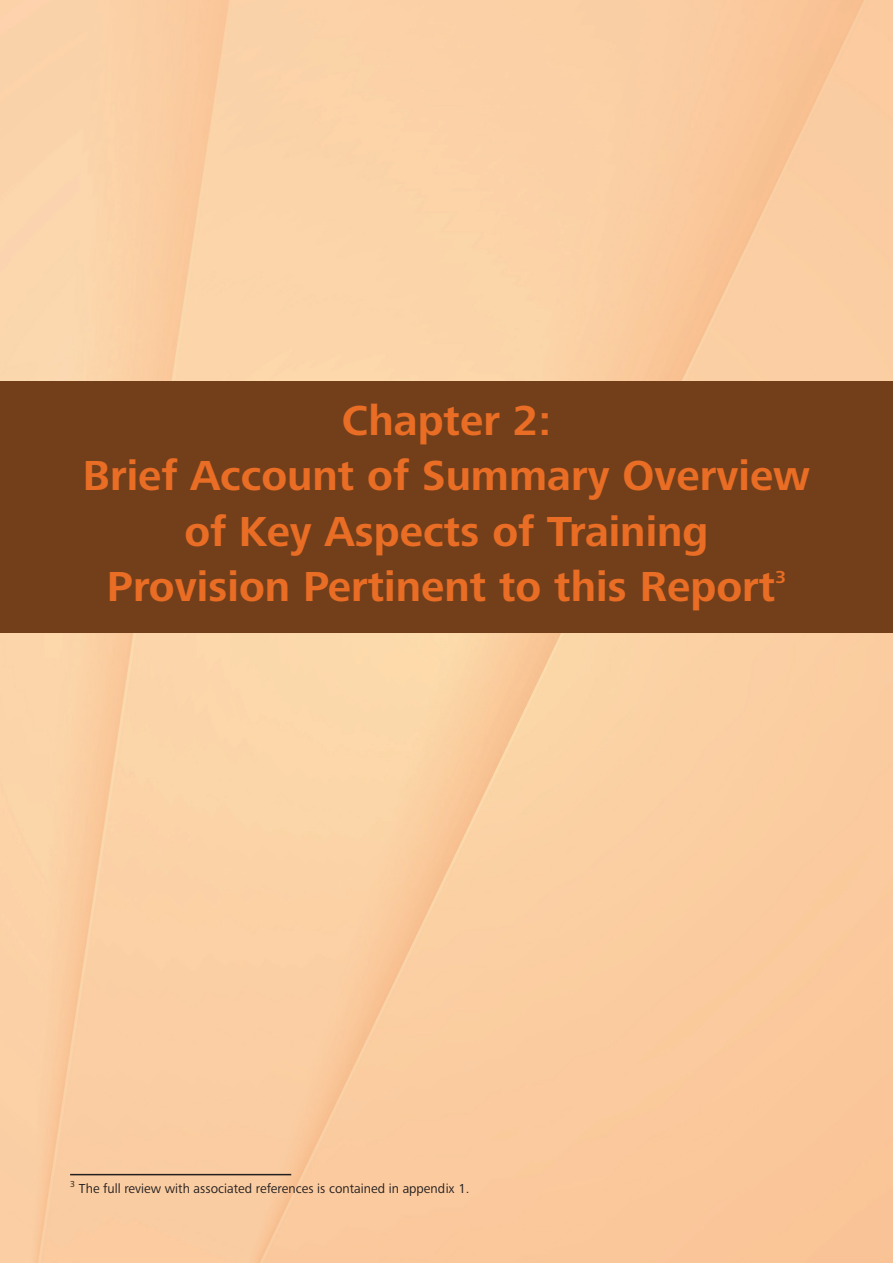
<style>
.page{position:relative;width:893px;height:1263px;background:#fff}
.page>*{position:absolute;margin:0;border:0;box-sizing:border-box;transform-origin:0 0}
.t1{font:700 43.5px/55.5px "Frutiger Next Pro";color:#e96d24;text-align:center}
.t2{font:700 18px "Frutiger Next Pro";color:#e96d24}
.t3{font:13.5px "Frutiger Next Pro";color:#231f20}
</style>
<div class="page">
<img style="left:0;top:0;width:893px;height:1263px">
<div style="left:0;top:381px;width:893px;height:252px;background:#733f1b"></div>
<hr style="left:0;top:0;width:1px;height:60px;background:#fadcc6">
<hr style="left:70px;top:1174px;width:221px;height:1px;background:#231f20">
<p class="t1" style="left:83px;top:393px;width:729px">Chapter 2:<br>Brief Account of Summary Overview of Key Aspects of Training<br>Provision Pertinent to this Report</p>
<p class="t2" style="left:775px;top:567px;width:12px">3</p>
<p class="t3" style="left:70px;top:1181px;width:401px"><sup>3</sup> The full review with associated references is contained in appendix 1.</p>
</div>
